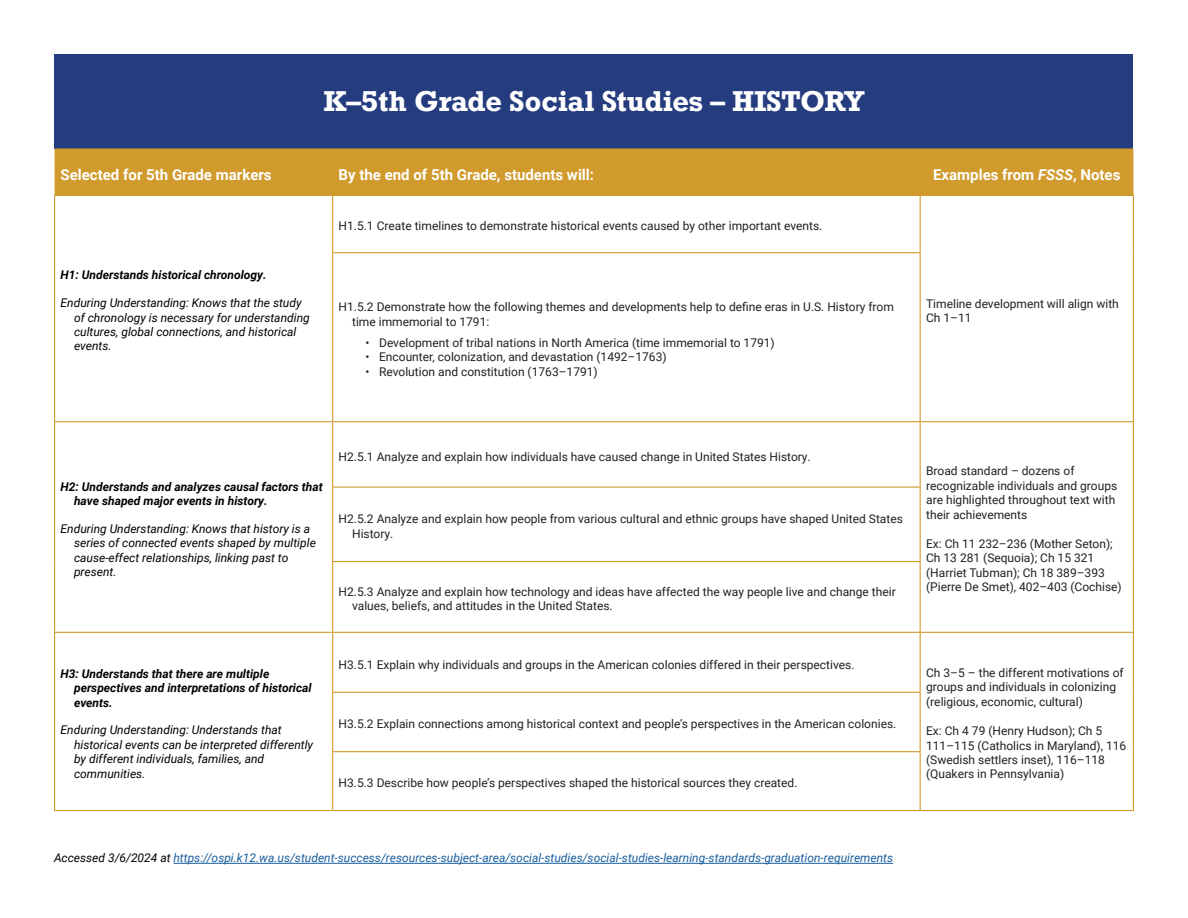
<style>
.page{position:relative;width:1188px;height:918px;background:#fff}
.page>*{position:absolute;margin:0;border:0;box-sizing:border-box;transform-origin:0 0}
.t1{font:700 27px "Rockwell";color:#fff}
.t2{font:700 15px "Roboto";color:#fff}
.t3{font:12px/14.4px "Roboto";color:#231f20}
.t4{font:italic 12px/14.4px "Roboto";color:#000}
.t5{font:italic 700 12px/14.4px "Roboto";color:#000}
.t6{font:italic 12px "Roboto";color:#175d9e}
.s1{font-style:italic}
.s2{color:#000}
</style>
<div class="page">
<hr style="left:174px;top:863px;width:719px;height:1px;background:#175d9e">
<div style="left:55px;top:54px;width:1078px;height:94px;background:#253c7e"></div>
<div style="left:55px;top:148px;width:1078px;height:47px;background:#d09a2c"></div>
<hr style="left:54px;top:632px;width:279px;height:1px;background:#cf9a2e">
<hr style="left:54px;top:633px;width:1px;height:59px;background:#cf9a2e">
<hr style="left:333px;top:632px;width:587px;height:1px;background:#cf9a2e">
<hr style="left:332px;top:633px;width:1px;height:59px;background:#cf9a2e">
<hr style="left:920px;top:632px;width:214px;height:1px;background:#cf9a2e">
<hr style="left:920px;top:633px;width:1px;height:59px;background:#cf9a2e">
<hr style="left:1133px;top:633px;width:1px;height:59px;background:#cf9a2e">
<hr style="left:54px;top:692px;width:1px;height:60px;background:#cf9a2e">
<hr style="left:332px;top:692px;width:589px;height:1px;background:#cf9a2e">
<hr style="left:332px;top:693px;width:1px;height:58px;background:#cf9a2e">
<hr style="left:920px;top:693px;width:1px;height:58px;background:#cf9a2e">
<hr style="left:1133px;top:692px;width:1px;height:60px;background:#cf9a2e">
<hr style="left:54px;top:752px;width:1px;height:58px;background:#cf9a2e">
<hr style="left:332px;top:751px;width:589px;height:1px;background:#cf9a2e">
<hr style="left:332px;top:752px;width:1px;height:58px;background:#cf9a2e">
<hr style="left:920px;top:752px;width:1px;height:58px;background:#cf9a2e">
<hr style="left:1133px;top:752px;width:1px;height:58px;background:#cf9a2e">
<hr style="left:54px;top:810px;width:279px;height:1px;background:#cf9a2e">
<hr style="left:333px;top:810px;width:587px;height:1px;background:#cf9a2e">
<hr style="left:920px;top:810px;width:214px;height:1px;background:#cf9a2e">
<hr style="left:54px;top:196px;width:1px;height:57px;background:#cf9a2e">
<hr style="left:332px;top:196px;width:1px;height:56px;background:#cf9a2e">
<hr style="left:920px;top:195px;width:214px;height:1px;background:#cf9a2e">
<hr style="left:920px;top:196px;width:1px;height:56px;background:#cf9a2e">
<hr style="left:1133px;top:196px;width:1px;height:57px;background:#cf9a2e">
<hr style="left:54px;top:253px;width:1px;height:168px;background:#cf9a2e">
<hr style="left:1133px;top:253px;width:1px;height:168px;background:#cf9a2e">
<hr style="left:54px;top:421px;width:279px;height:1px;background:#cf9a2e">
<hr style="left:333px;top:421px;width:587px;height:1px;background:#cf9a2e">
<hr style="left:920px;top:421px;width:214px;height:1px;background:#cf9a2e">
<hr style="left:332px;top:487px;width:589px;height:1px;background:#cf9a2e">
<hr style="left:332px;top:561px;width:589px;height:1px;background:#cf9a2e">
<hr style="left:332px;top:252px;width:589px;height:1px;background:#cf9a2e">
<hr style="left:332px;top:253px;width:1px;height:168px;background:#cf9a2e">
<hr style="left:920px;top:253px;width:1px;height:168px;background:#cf9a2e">
<hr style="left:54px;top:422px;width:1px;height:65px;background:#cf9a2e">
<hr style="left:332px;top:422px;width:1px;height:65px;background:#cf9a2e">
<hr style="left:920px;top:422px;width:1px;height:65px;background:#cf9a2e">
<hr style="left:1133px;top:422px;width:1px;height:65px;background:#cf9a2e">
<hr style="left:54px;top:487px;width:1px;height:75px;background:#cf9a2e">
<hr style="left:332px;top:488px;width:1px;height:73px;background:#cf9a2e">
<hr style="left:920px;top:488px;width:1px;height:73px;background:#cf9a2e">
<hr style="left:1133px;top:487px;width:1px;height:75px;background:#cf9a2e">
<hr style="left:54px;top:562px;width:1px;height:70px;background:#cf9a2e">
<hr style="left:332px;top:562px;width:1px;height:70px;background:#cf9a2e">
<hr style="left:920px;top:562px;width:1px;height:70px;background:#cf9a2e">
<hr style="left:1133px;top:562px;width:1px;height:70px;background:#cf9a2e">
<hr style="left:54px;top:195px;width:279px;height:1px;background:#cf9a2e">
<hr style="left:333px;top:195px;width:587px;height:1px;background:#cf9a2e">
<p class="t1" style="left:324px;top:84px;width:542px">K–5th Grade Social Studies – HISTORY</p>
<p class="t2" style="left:61px;top:164px;width:213px">Selected for 5th Grade markers</p>
<p class="t2" style="left:339px;top:164px;width:257px">By the end of 5th Grade, students will:</p>
<p class="t2" style="left:933px;top:164px;width:189px">Examples from <span class="s1">FSSS</span>, Notes</p>
<p class="t5" style="left:61px;top:267px;width:208px">H1: Understands historical chronology.</p>
<p class="t4" style="left:74px;top:295px;width:237px;text-indent:-14px">Enduring Understanding: Knows that the study of chronology is necessary for understanding cultures, global connections, and historical events.</p>
<p class="t3" style="left:339px;top:218px;width:485px">H1.5.1 Create timelines to demonstrate historical events caused by other important events.</p>
<p class="t3" style="left:352px;top:299px;width:543px;text-indent:-14px">H1.5.2 Demonstrate how the following themes and developments help to define eras in U.S. History from time immemorial to 1791:</p>
<p class="t3" style="left:366px;top:335px;width:411px">• Development of tribal nations in North America (time immemorial to 1791)</p>
<p class="t3" style="left:366px;top:349px;width:302px">• Encounter, colonization, and devastation (1492–1763)</p>
<p class="t3" style="left:366px;top:364px;width:234px">• Revolution and constitution (1763–1791)</p>
<p class="t3" style="left:926px;top:296px;width:194px">Timeline development will align with<br>Ch 1–11</p>
<p class="t5" style="left:74px;top:479px;width:250px;text-indent:-14px">H2: Understands and analyzes causal factors that have shaped major events in history.</p>
<p class="t4" style="left:74px;top:521px;width:243px;text-indent:-14px">Enduring Understanding: Knows that history is a series of connected events shaped by multiple cause-effect relationships, linking past to present.</p>
<p class="t3" style="left:339px;top:449px;width:474px">H2.5.1 Analyze and explain how individuals have caused change in United States History.</p>
<p class="t3" style="left:352px;top:512px;width:552px;text-indent:-14px">H2.5.2 Analyze and explain how people from various cultural and ethnic groups have shaped United States<br>History.</p>
<p class="t3" style="left:352px;top:584px;width:545px;text-indent:-14px">H2.5.3 Analyze and explain how technology and ideas have affected the way people live and change their values, beliefs, and attitudes in the United States.</p>
<p class="t5" style="left:74px;top:666px;width:239px;text-indent:-14px">H3: Understands that there are multiple perspectives and interpretations of historical events.</p>
<p class="t4" style="left:74px;top:723px;width:241px;text-indent:-14px">Enduring Understanding: Understands that historical events can be interpreted differently by different individuals, families, and communities.</p>
<p class="t3" style="left:339px;top:657px;width:517px">H3.5.1 Explain why individuals and groups in the American colonies differed in their perspectives.</p>
<p class="t3" style="left:339px;top:716px;width:559px">H3.5.2 Explain connections among historical context and people’s perspectives in the American colonies.</p>
<p class="t3" style="left:339px;top:775px;width:460px">H3.5.3 Describe how people’s perspectives shaped the historical sources they created.</p>
<p class="t3" style="left:926px;top:464px;width:193px">Broad standard – dozens of recognizable individuals and groups are highlighted throughout text with their achievements</p>
<p class="t3" style="left:926px;top:536px;width:197px">Ex: Ch 11 232–236 (Mother Seton);<br>Ch 13 281 (Sequoia); Ch 15 321 (Harriet Tubman); Ch 18 389–393 (Pierre De Smet), 402–403 (Cochise)</p>
<p class="t3" style="left:926px;top:665px;width:199px">Ch 3–5 – the different motivations of groups and individuals in colonizing (religious, economic, cultural)</p>
<p class="t3" style="left:926px;top:723px;width:202px">Ex: Ch 4 79 (Henry Hudson); Ch 5<br>111–115 (Catholics in Maryland), 116 (Swedish settlers inset), 116–118 (Quakers in Pennsylvania)</p>
<p class="t6" style="left:54px;top:850px;width:841px"><span class="s2">Accessed 3/6/2024 at</span> https://ospi.k12.wa.us/student-success/resources-subject-area/social-studies/social-studies-learning-standards-graduation-requirements</p>
</div>
